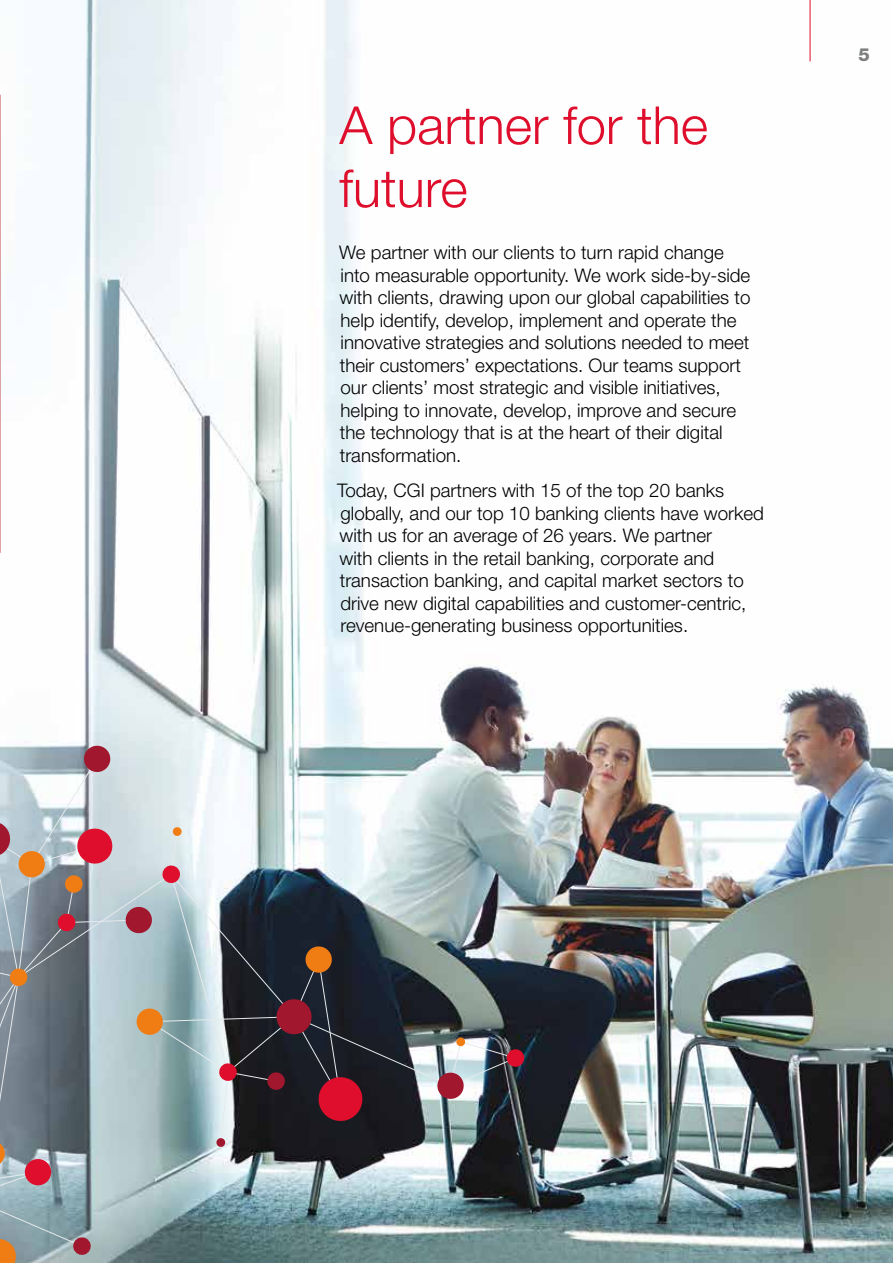
<style>
.page{position:relative;width:893px;height:1263px;background:#fff}
.page>*{position:absolute;margin:0;border:0;box-sizing:border-box;transform-origin:0 0}
.t1{font:300 52.5px/63px "Helvetica Neue LT Std";color:#de0e2c}
.t2{font:300 18.75px/22.5px "Helvetica Neue LT Std";color:#000}
.t3{font:800 18px "Helvetica Neue LT Std";color:#7d7e7e}
</style>
<div class="page">
<img style="left:0;top:0;width:893px;height:1263px">
<img style="left:0;top:744px;width:525px;height:519px">
<hr style="left:810px;top:0;width:1px;height:61px;background:#de0e2c">
<hr style="left:0;top:95px;width:1px;height:458px;background:#d18887">
<h1 class="t1" style="left:339px;top:93px;width:370px">A partner for the future</h1>
<p class="t2" style="left:339px;top:241px;width:413px">We partner with our clients to turn rapid change into measurable opportunity. We work side-by-side with clients, drawing upon our global capabilities to help identify, develop, implement and operate the innovative strategies and solutions needed to meet their customers’ expectations. Our teams support our clients’ most strategic and visible initiatives, helping to innovate, develop, improve and secure the technology that is at the heart of their digital transformation.</p>
<p class="t2" style="left:337px;top:479px;width:428px">Today, CGI partners with 15 of the top 20 banks globally, and our top 10 banking clients have worked with us for an average of 26 years. We partner<br>with clients in the retail banking, corporate and transaction banking, and capital market sectors to drive new digital capabilities and customer-centric, revenue-generating business opportunities.</p>
<p class="t3" style="left:858px;top:44px;width:13px">5</p>
</div>
